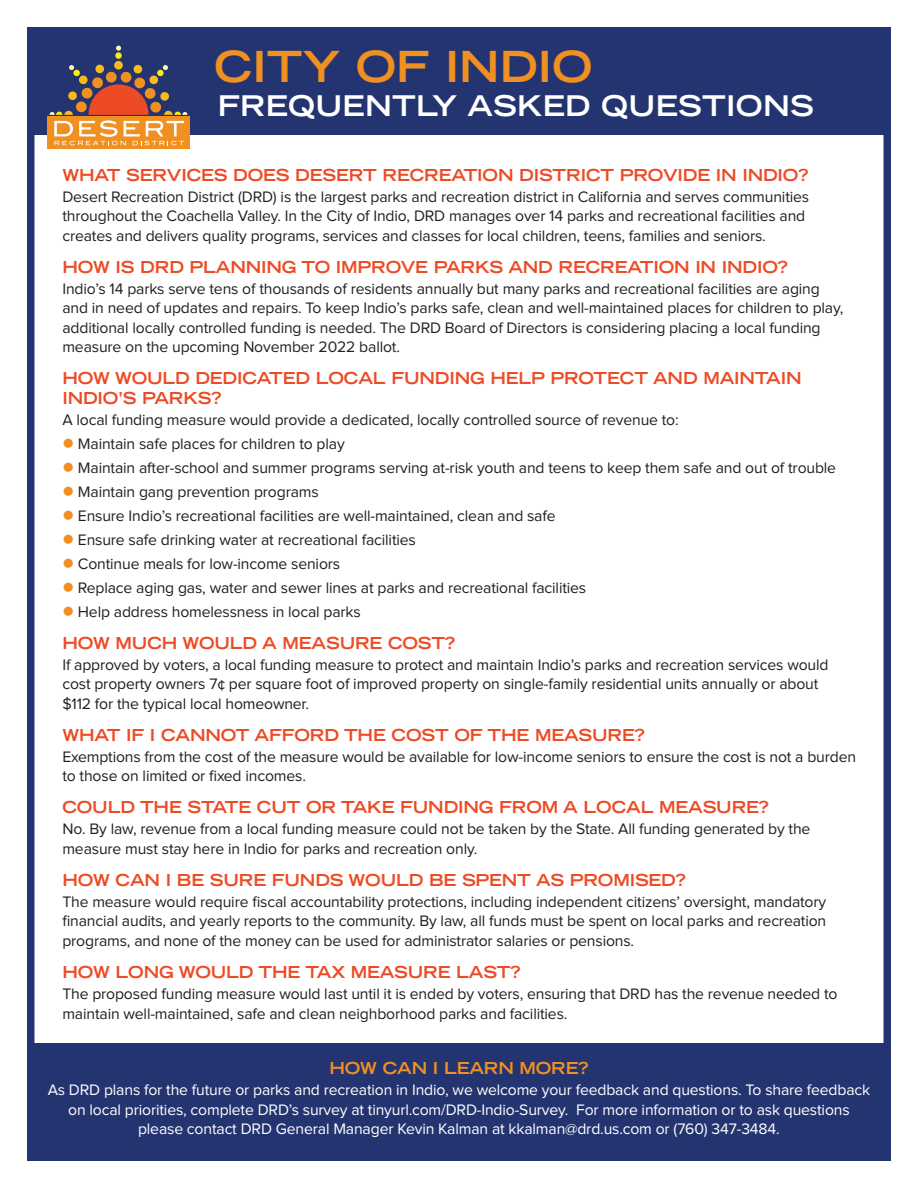
<style>
.page{position:relative;width:918px;height:1188px;background:#fff}
.page>*{position:absolute;margin:0;border:0;box-sizing:border-box;transform-origin:0 0}
.t1{font:700 expanded 42.9px "Trade Gothic LH";color:#f09020}
.t2{font:700 expanded 28.5px "Trade Gothic LH";letter-spacing:.01em;color:#fff}
.t3{font:700 expanded 16.5px/19.5px "Trade Gothic LH";letter-spacing:-.01em;color:#ed4b25}
.t4{font:700 expanded 16.5px "Trade Gothic LH";letter-spacing:-.01em;color:#f09020}
.t5{font:15.75px/19.5px "Proxima Nova";letter-spacing:-.01em;color:#231f20}
.t6{font:15.75px/19.5px "Proxima Nova";letter-spacing:-.01em;color:#fff;text-align:center}
.s1{color:#f09020}
</style>
<div class="page">
<div style="left:30px;top:33px;width:858px;height:102px;background:#243470"></div>
<div style="left:30px;top:1043px;width:858px;height:111px;background:#243470"></div>
<div style="left:27px;top:27px;width:864px;height:1134px;border:8px solid #243470"></div>
<div style="left:47px;top:116px;width:143px;height:33px;background:#f09020"></div>
<svg style="left:50px;top:46px;width:137px;height:99px"></svg>
<h1 class="t1" style="left:214px;top:38px;width:379px">CITY OF INDIO</h1>
<h2 class="t2" style="left:218px;top:87px;width:598px">FREQUENTLY ASKED QUESTIONS</h2>
<p class="t3" style="left:62px;top:165px;width:748px">WHAT SERVICES DOES DESERT RECREATION DISTRICT PROVIDE IN INDIO?</p>
<p class="t5" style="left:62px;top:187px;width:748px">Desert Recreation District (DRD) is the largest parks and recreation district in California and serves communities throughout the Coachella Valley. In the City of Indio, DRD manages over 14 parks and recreational facilities and creates and delivers quality programs, services and classes for local children, teens, families and seniors.</p>
<p class="t3" style="left:62px;top:257px;width:727px">HOW IS DRD PLANNING TO IMPROVE PARKS AND RECREATION IN INDIO?</p>
<p class="t5" style="left:62px;top:279px;width:783px">Indio’s 14 parks serve tens of thousands of residents annually but many parks and recreational facilities are aging and in need of updates and repairs. To keep Indio’s parks safe, clean and well-maintained places for children to play, additional locally controlled funding is needed. The DRD Board of Directors is considering placing a local funding measure on the upcoming November 2022 ballot.</p>
<p class="t3" style="left:62px;top:368px;width:741px">HOW WOULD DEDICATED LOCAL FUNDING HELP PROTECT AND MAINTAIN<br>INDIO’S PARKS?</p>
<p class="t5" style="left:62px;top:411px;width:618px">A local funding measure would provide a dedicated, locally controlled source of revenue to:</p>
<p class="t5" style="left:62px;top:435px;width:284px"><span class="s1">●</span> Maintain safe places for children to play</p>
<p class="t5" style="left:62px;top:459px;width:775px"><span class="s1">●</span> Maintain after-school and summer programs serving at-risk youth and teens to keep them safe and out of trouble</p>
<p class="t5" style="left:62px;top:483px;width:258px"><span class="s1">●</span> Maintain gang prevention programs</p>
<p class="t5" style="left:62px;top:507px;width:495px"><span class="s1">●</span> Ensure Indio’s recreational facilities are well-maintained, clean and safe</p>
<p class="t5" style="left:62px;top:531px;width:355px"><span class="s1">●</span> Ensure safe drinking water at recreational facilities</p>
<p class="t5" style="left:62px;top:555px;width:279px"><span class="s1">●</span> Continue meals for low-income seniors</p>
<p class="t5" style="left:62px;top:579px;width:525px"><span class="s1">●</span> Replace aging gas, water and sewer lines at parks and recreational facilities</p>
<p class="t5" style="left:62px;top:603px;width:300px"><span class="s1">●</span> Help address homelessness in local parks</p>
<p class="t3" style="left:62px;top:633px;width:394px">HOW MUCH WOULD A MEASURE COST?</p>
<p class="t5" style="left:62px;top:656px;width:768px">If approved by voters, a local funding measure to protect and maintain Indio’s parks and recreation services would cost property owners 7¢ per square foot of improved property on single-family residential units annually or about $112 for the typical local homeowner.</p>
<p class="t3" style="left:62px;top:725px;width:584px">WHAT IF I CANNOT AFFORD THE COST OF THE MEASURE?</p>
<p class="t5" style="left:62px;top:748px;width:795px">Exemptions from the cost of the measure would be available for low-income seniors to ensure the cost is not a burden to those on limited or fixed incomes.</p>
<p class="t3" style="left:62px;top:797px;width:708px">COULD THE STATE CUT OR TAKE FUNDING FROM A LOCAL MEASURE?</p>
<p class="t5" style="left:62px;top:820px;width:750px">No. By law, revenue from a local funding measure could not be taken by the State. All funding generated by the measure must stay here in Indio for parks and recreation only.</p>
<p class="t3" style="left:62px;top:870px;width:625px">HOW CAN I BE SURE FUNDS WOULD BE SPENT AS PROMISED?</p>
<p class="t5" style="left:62px;top:893px;width:765px;text-align:justify">The measure would require fiscal accountability protections, including independent citizens’ oversight, mandatory financial audits, and yearly reports to the community. By law, all funds must be spent on local parks and recreation programs, and none of the money can be used for administrator salaries or pensions.</p>
<p class="t3" style="left:62px;top:962px;width:460px">HOW LONG WOULD THE TAX MEASURE LAST?</p>
<p class="t5" style="left:62px;top:985px;width:777px">The proposed funding measure would last until it is ended by voters, ensuring that DRD has the revenue needed to maintain well-maintained, safe and clean neighborhood parks and facilities.</p>
<p class="t4" style="left:329px;top:1058px;width:261px">HOW CAN I LEARN MORE?</p>
<p class="t6" style="left:48px;top:1081px;width:824px">As DRD plans for the future or parks and recreation in Indio, we welcome your feedback and questions. To share feedback on local priorities, complete DRD’s survey at tinyurl.com/DRD-Indio-Survey. For more information or to ask questions please contact DRD General Manager Kevin Kalman at kkalman@drd.us.com or (760) 347-3484.</p>
</div>
